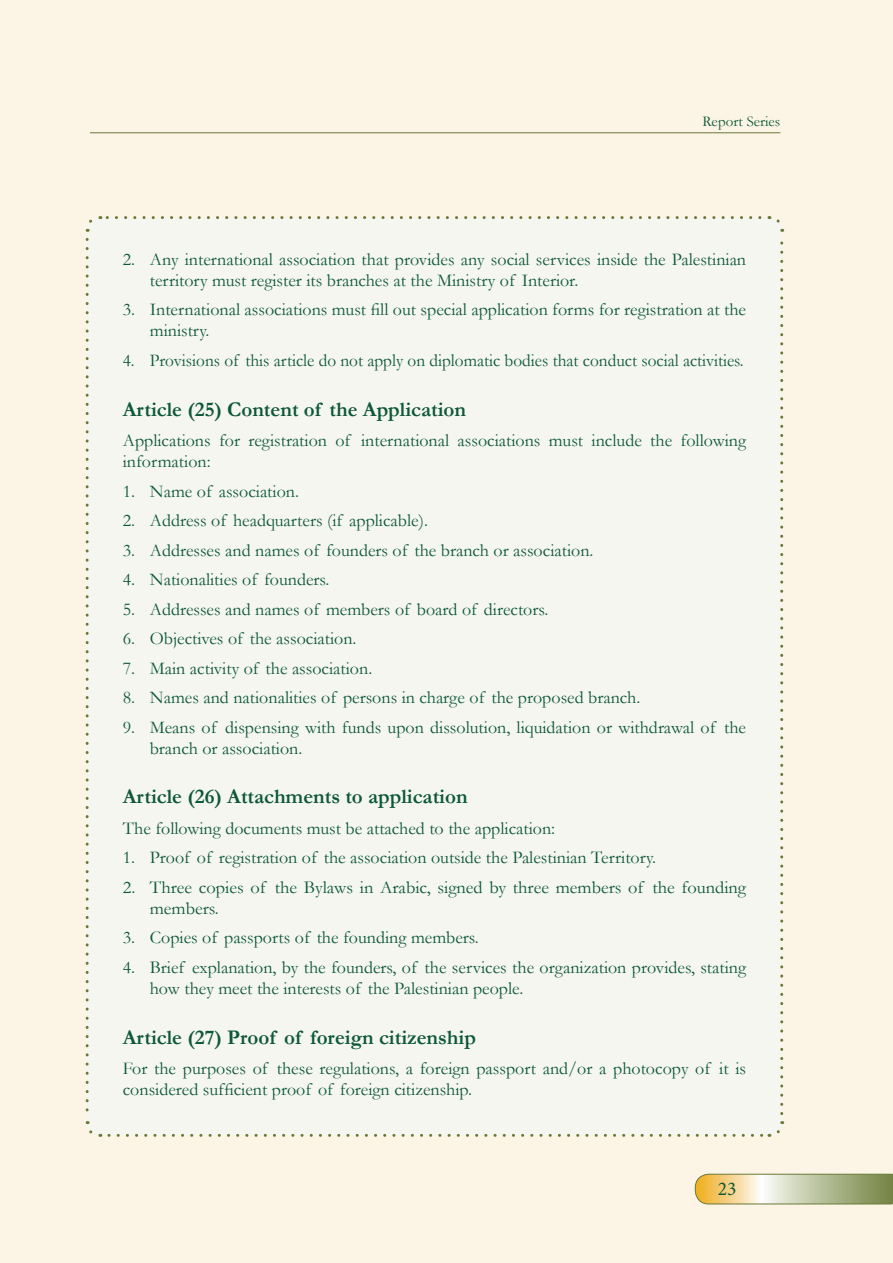
<style>
.page{position:relative;width:893px;height:1263px;background:#fcf5e6}
.page>*{position:absolute;margin:0;border:0;box-sizing:border-box;transform-origin:0 0}
.t1{font:700 21px "Garamond";color:#0d5835}
.t2{font:19.5px "Minion Pro";color:#0d5835}
.t3{font:18px/21px "Garamond";color:#0d5835}
.t4{font:18px "Garamond";color:#0d5835;scale:.96 1}
.t5{font:15px "Garamond";color:#0d5835}
</style>
<div class="page">
<hr style="left:90px;top:133px;width:690px;height:1px;background:#697937">
<svg style="left:695px;top:1174px;width:198px;height:30px"></svg>
<div style="left:87px;top:218px;width:695px;height:917px;background:#f5f6f0;border-radius:13px"></div>
<svg style="left:86px;top:239px;width:15px;height:898px"></svg>
<svg style="left:109px;top:1121px;width:676px;height:16px"></svg>
<svg style="left:769px;top:216px;width:14px;height:898px"></svg>
<svg style="left:85px;top:216px;width:675px;height:16px"></svg>
<p class="t5" style="left:702px;top:113px;width:79px">Report Series</p>
<p class="t3" style="left:150px;top:249px;width:598px;text-indent:-27px">2. Any international association that provides any social services inside the Palestinian territory must register its branches at the Ministry of Interior.</p>
<p class="t3" style="left:150px;top:299px;width:598px;text-indent:-27px">3. International associations must fill out special application forms for registration at the ministry.</p>
<p class="t4" style="left:123px;top:350px;width:648px">4. Provisions of this article do not apply on diplomatic bodies that conduct social activities.</p>
<p class="t1" style="left:123px;top:398px;width:345px">Article (25) Content of the Application</p>
<p class="t3" style="left:123px;top:430px;width:625px">Applications for registration of international associations must include the following information:</p>
<p class="t3" style="left:123px;top:481px;width:178px">1. Name of association.</p>
<p class="t3" style="left:123px;top:510px;width:307px">2. Address of headquarters (if applicable).</p>
<p class="t3" style="left:123px;top:540px;width:472px">3. Addresses and names of founders of the branch or association.</p>
<p class="t3" style="left:123px;top:569px;width:208px">4. Nationalities of founders.</p>
<p class="t3" style="left:123px;top:599px;width:427px">5. Addresses and names of members of board of directors.</p>
<p class="t3" style="left:123px;top:628px;width:235px">6. Objectives of the association.</p>
<p class="t3" style="left:123px;top:658px;width:251px">7. Main activity of the association.</p>
<p class="t3" style="left:123px;top:687px;width:519px">8. Names and nationalities of persons in charge of the proposed branch.</p>
<p class="t3" style="left:150px;top:717px;width:598px;text-indent:-27px">9. Means of dispensing with funds upon dissolution, liquidation or withdrawal of the branch or association.</p>
<p class="t1" style="left:123px;top:785px;width:346px">Article (26) Attachments to application</p>
<p class="t3" style="left:123px;top:818px;width:434px">The following documents must be attached to the application:</p>
<p class="t3" style="left:123px;top:847px;width:535px">1. Proof of registration of the association outside the Palestinian Territory.</p>
<p class="t3" style="left:150px;top:877px;width:598px;text-indent:-27px">2. Three copies of the Bylaws in Arabic, signed by three members of the founding members.</p>
<p class="t3" style="left:123px;top:927px;width:357px">3. Copies of passports of the founding members.</p>
<p class="t3" style="left:150px;top:957px;width:598px;text-indent:-27px">4. Brief explanation, by the founders, of the services the organization provides, stating how they meet the interests of the Palestinian people.</p>
<p class="t1" style="left:123px;top:1025px;width:355px">Article (27) Proof of foreign citizenship</p>
<p class="t3" style="left:123px;top:1058px;width:625px">For the purposes of these regulations, a foreign passport and/or a photocopy of it is considered sufficient proof of foreign citizenship.</p>
<p class="t2" style="left:718px;top:1177px;width:20px">23</p>
</div>
